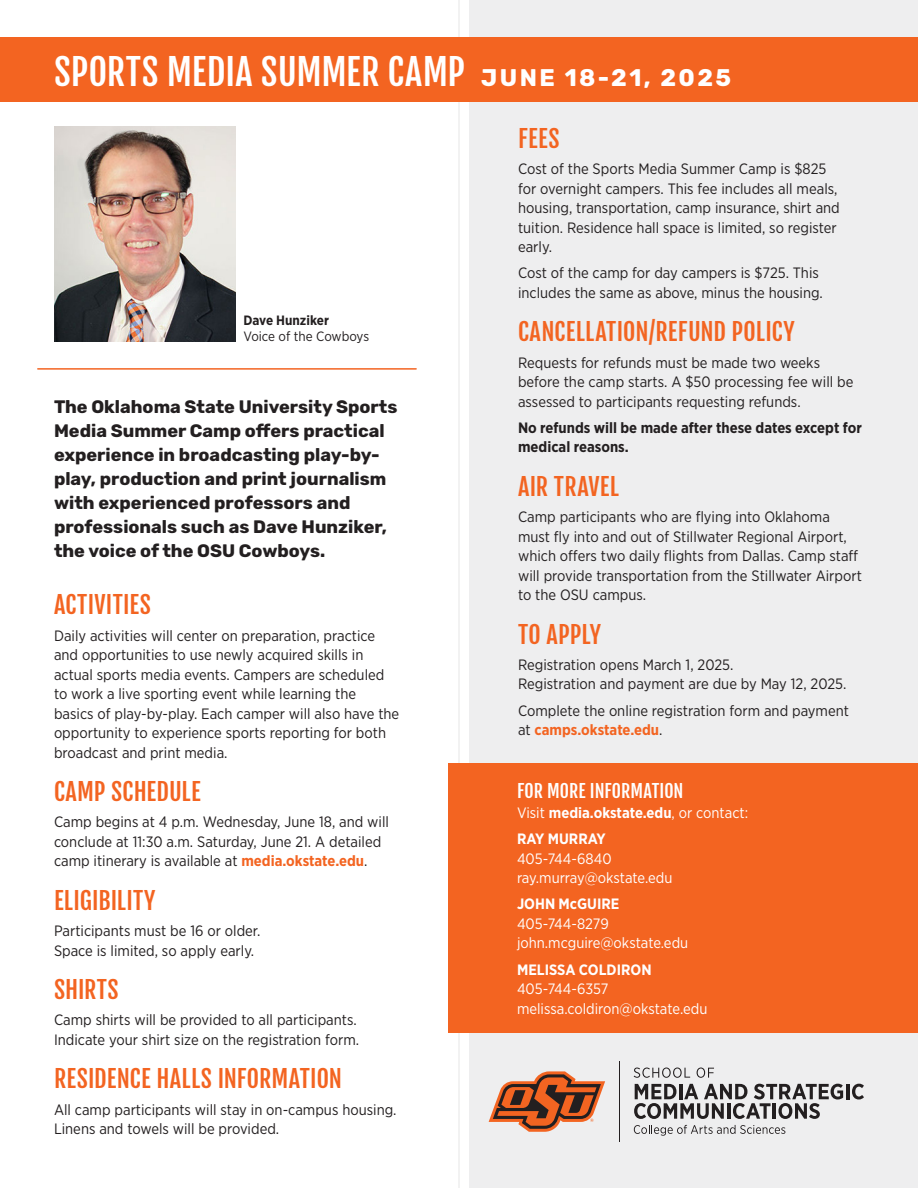
<style>
.page{position:relative;width:918px;height:1188px;background:#fff}
.page>*{position:absolute;margin:0;border:0;box-sizing:border-box;transform-origin:0 0}
.Section_Header{font:36px "Fjalla One";color:#fff}
.Section_Header-2{font:24px "Fjalla One";letter-spacing:.01em;color:#f36421}
.t1{font:700 18px/24px "Rubik";color:#231f20}
.Section_Header-3{font:18px "Fjalla One";color:#fff}
.t2{font:15px/19.5px "Gotham Narrow";color:#231f20}
.Section_Header-4{font:15px/19.5px "Gotham Narrow";color:#fff}
.t3{font:700 15px/19.5px "Gotham Narrow";color:#231f20}
.Section_Header-5{font:700 15px "Gotham Narrow";color:#fff}
.t4{font:13.5px "Gotham Narrow";color:#231f20}
.t5{font:700 13.5px "Gotham Narrow";color:#231f20}
.s1{font-family:"Rubik";font-weight:700;font-size:24px}
.s2{font-weight:700;color:#f36421}
.s3{font-weight:400}
.s4{font-weight:700}
</style>
<div class="page">
<hr style="left:458px;top:0;width:2px;height:1188px;background:#eeeeef">
<div style="left:469px;top:0;width:449px;height:1188px;background:#eeeeef"></div>
<div style="left:0;top:38px;width:918px;height:64px;background:#f36421"></div>
<div style="left:449px;top:763px;width:469px;height:270px;background:#f36421"></div>
<img style="left:54px;top:127px;width:182px;height:214px">
<hr style="left:38px;top:368px;width:378px;height:2px;background:#f36421">
<hr style="left:619px;top:1061px;width:1px;height:81px;background:#231f20">
<svg style="left:489px;top:1071px;width:116px;height:61px"></svg>
<hr style="left:846px;top:1084px;width:3px;height:15px;background:#231f20">
<svg style="left:852px;top:1084px;width:12px;height:16px"></svg>
<svg style="left:634px;top:1084px;width:209px;height:35px"></svg>
<svg style="left:634px;top:1068px;width:56px;height:10px"></svg>
<svg style="left:697px;top:1068px;width:17px;height:10px"></svg>
<svg style="left:634px;top:1125px;width:151px;height:11px"></svg>
<p class="Section_Header" style="left:54px;top:49px;width:679px">SPORTS MEDIA SUMMER CAMP <span class="s1">JUNE 18-21, 2025</span></p>
<p class="t5" style="left:243px;top:311px;width:87px">Dave Hunziker</p>
<p class="t4" style="left:243px;top:328px;width:127px">Voice of the Cowboys</p>
<p class="t1" style="left:54px;top:395px;width:345px">The Oklahoma State University Sports Media Summer Camp offers practical experience in broadcasting play-by&shy;play, production and print journalism with experienced professors and professionals such as Dave Hunziker, the voice of the OSU Cowboys.</p>
<p class="Section_Header-2" style="left:54px;top:590px;width:98px">ACTIVITIES</p>
<p class="t2" style="left:54px;top:625px;width:347px">Daily activities will center on preparation, practice and opportunities to use newly acquired skills in actual sports media events. Campers are scheduled to work a live sporting event while learning the basics of play-by-play. Each camper will also have the opportunity to experience sports reporting for both broadcast and print media.</p>
<p class="Section_Header-2" style="left:54px;top:777px;width:148px">CAMP SCHEDULE</p>
<p class="t2" style="left:54px;top:812px;width:337px">Camp begins at 4 p.m. Wednesday, June 18, and will conclude at 11:30 a.m. Saturday, June 21. A detailed camp itinerary is available at <span class="s2">media.okstate.edu</span>.</p>
<p class="Section_Header-2" style="left:54px;top:886px;width:103px">ELIGIBILITY</p>
<p class="t2" style="left:54px;top:921px;width:208px">Participants must be 16 or older.<br>Space is limited, so apply early.</p>
<p class="Section_Header-2" style="left:54px;top:975px;width:66px">SHIRTS</p>
<p class="t2" style="left:54px;top:1010px;width:307px">Camp shirts will be provided to all participants.<br>Indicate your shirt size on the registration form.</p>
<p class="Section_Header-2" style="left:54px;top:1064px;width:290px">RESIDENCE HALLS INFORMATION</p>
<p class="t2" style="left:54px;top:1099px;width:344px">All camp participants will stay in on-campus housing.<br>Linens and towels will be provided.</p>
<p class="Section_Header-2" style="left:518px;top:124px;width:43px">FEES</p>
<p class="t2" style="left:518px;top:159px;width:323px">Cost of the Sports Media Summer Camp is $825 for overnight campers. This fee includes all meals, housing, transportation, camp insurance, shirt and tuition. Residence hall space is limited, so register early.</p>
<p class="t2" style="left:518px;top:263px;width:306px">Cost of the camp for day campers is $725. This includes the same as above, minus the housing.</p>
<p class="Section_Header-2" style="left:518px;top:317px;width:278px">CANCELLATION/REFUND POLICY</p>
<p class="t2" style="left:518px;top:352px;width:337px">Requests for refunds must be made two weeks before the camp starts. A $50 processing fee will be assessed to participants requesting refunds.</p>
<p class="t3" style="left:518px;top:418px;width:345px">No refunds will be made after these dates except for medical reasons.</p>
<p class="Section_Header-2" style="left:518px;top:472px;width:102px">AIR TRAVEL</p>
<p class="t2" style="left:518px;top:507px;width:345px">Camp participants who are flying into Oklahoma must fly into and out of Stillwater Regional Airport, which offers two daily flights from Dallas. Camp staff will provide transportation from the Stillwater Airport to the OSU campus.</p>
<p class="Section_Header-2" style="left:518px;top:619px;width:85px">TO APPLY</p>
<p class="t2" style="left:518px;top:655px;width:330px">Registration opens March 1, 2025.<br>Registration and payment are due by May 12, 2025.</p>
<p class="t2" style="left:518px;top:700px;width:332px">Complete the online registration form and payment at <span class="s2">camps.okstate.edu</span>.</p>
<p class="Section_Header-3" style="left:517px;top:780px;width:168px">FOR MORE INFORMATION</p>
<p class="Section_Header-5" style="left:517px;top:803px;width:233px"><span class="s3">Visit</span> media.okstate.edu<span class="s3">, or contact:</span></p>
<p class="Section_Header-4" style="left:517px;top:829px;width:157px"><span class="s4">RAY MURRAY<br></span>405-744-6840 ray.murray@okstate.edu</p>
<p class="Section_Header-4" style="left:517px;top:894px;width:173px"><span class="s4">JOHN McGUIRE<br></span>405-744-8279 john.mcguire@okstate.edu</p>
<p class="Section_Header-4" style="left:517px;top:959px;width:192px"><span class="s4">MELISSA COLDIRON<br></span>405-744-6357 melissa.coldiron@okstate.edu</p>
</div>
